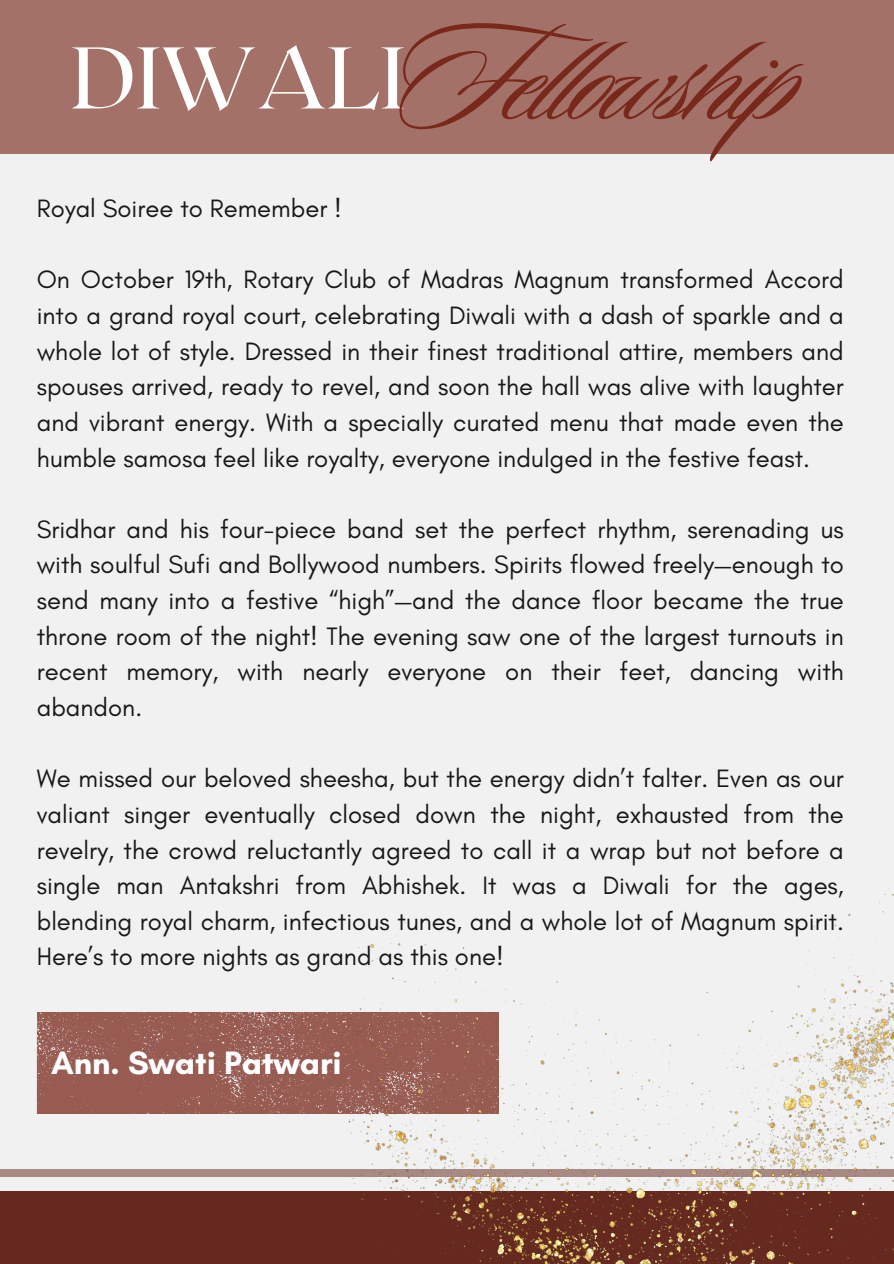
<style>
.page{position:relative;width:894px;height:1264px;background:#fff}
.page>*{position:absolute;margin:0;border:0;box-sizing:border-box;transform-origin:0 0}
.t1{font:144px "Sloop Script Pro";letter-spacing:-.03em;color:#79291c}
.t2{font:87.15px "Roxborough CF";color:#fff}
.t3{font:700 33px "Glacial Indifference";color:#fff}
.t4{font:25.65px/35.5px "Glacial Indifference";color:#181818;text-align:justify}
</style>
<div class="page">
<div style="left:0;top:0;width:893px;height:1263px;background:#f1f1f1"></div>
<div style="left:0;top:1191px;width:893px;height:72px;background:#66291f"></div>
<div style="left:0;top:0;width:893px;height:154px;background:#a47168"></div>
<div style="left:0;top:1168px;width:893px;height:8px;background:#a98984"></div>
<svg style="left:37px;top:1012px;width:310px;height:101px;background:#995f55"></svg>
<img style="left:347px;top:888px;width:546px;height:375px">
<p class="t1" style="left:392px;top:3px;width:408px">Fellowship</p>
<p class="t2" style="left:71px;top:21px;width:335px">DIWALI</p>
<h2 class="t4" style="left:37px;top:190px;width:306px">Royal Soiree to Remember !</h2>
<h1 class="t4" style="left:37px;top:261px;width:808px">On October 19th, Rotary Club of Madras Magnum transformed Accord into a grand royal court, celebrating Diwali with a dash of sparkle and a whole lot of style. Dressed in their finest traditional attire, members and spouses arrived, ready to revel, and soon the hall was alive with laughter and vibrant energy. With a specially curated menu that made even the humble samosa feel like royalty, everyone indulged in the festive feast.</h1>
<p class="t4" style="left:37px;top:511px;width:808px">Sridhar and his four-piece band set the perfect rhythm, serenading us with soulful Sufi and Bollywood numbers. Spirits flowed freely—enough to send many into a festive “high”—and the dance floor became the true throne room of the night! The evening saw one of the largest turnouts in recent memory, with nearly everyone on their feet, dancing with abandon.</p>
<p class="t4" style="left:37px;top:760px;width:808px">We missed our beloved sheesha, but the energy didn’t falter. Even as our valiant singer eventually closed down the night, exhausted from the revelry, the crowd reluctantly agreed to call it a wrap but not before a single man Antakshri from Abhishek. It was a Diwali for the ages, blending royal charm, infectious tunes, and a whole lot of Magnum spirit.<br>Here’s to more nights as grand as this one!</p>
<p class="t3" style="left:51px;top:1042px;width:292px">Ann. Swati Patwari</p>
</div>
